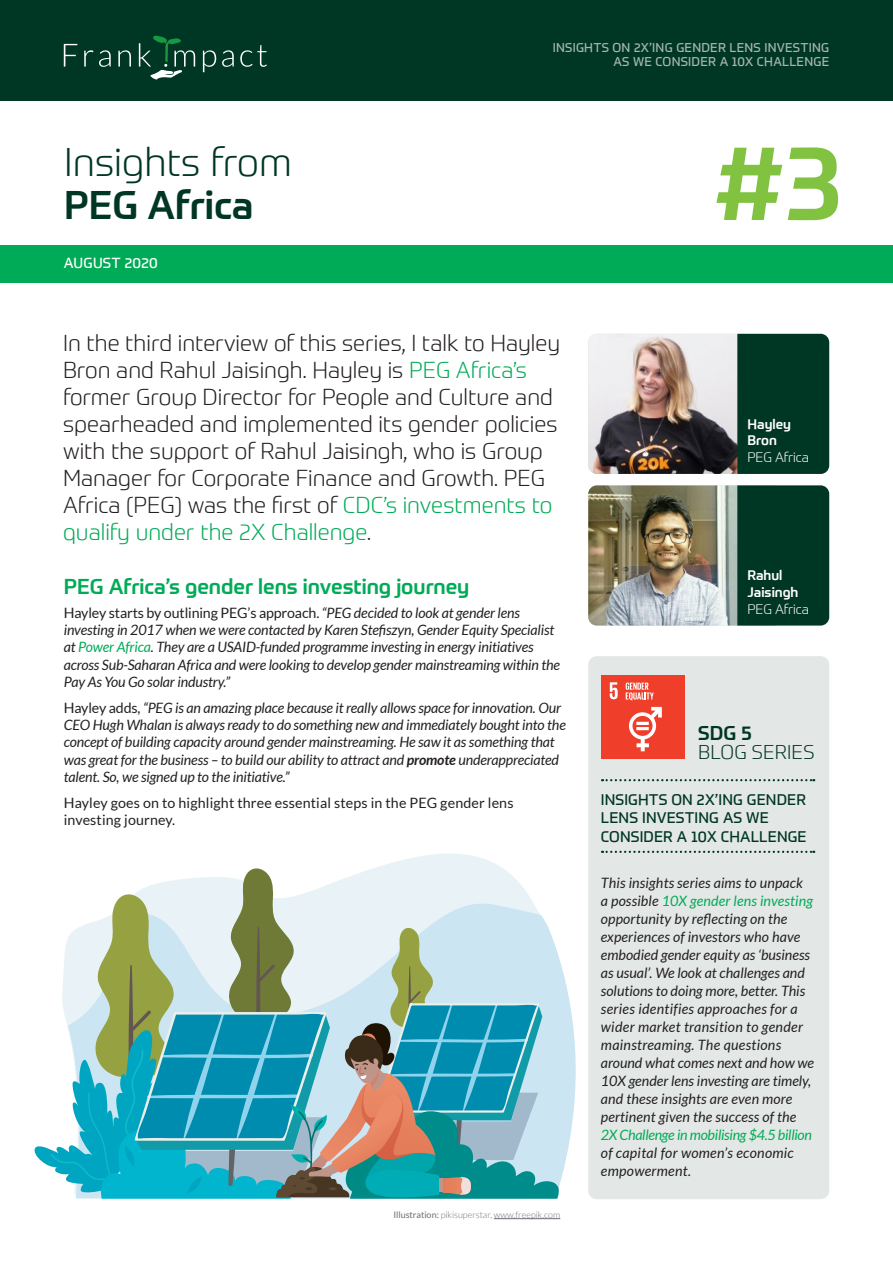
<style>
.page{position:relative;width:893px;height:1263px;background:#fff}
.page>*{position:absolute;margin:0;border:0;box-sizing:border-box;transform-origin:0 0}
.t1{font:500 106.35px "Prometo";color:#81c340}
.t2{font:300 39px/43.5px "Prometo";color:#003624}
.intro_2{font:300 22.5px/27px "Prometo";color:#231f20}
.t3{font:500 21px "Prometo";color:#00ab57}
.t4{font:300 19.5px/18.9px "Prometo";letter-spacing:.01em;color:#003624}
.t5{font:15px/18.8px "Prometo";letter-spacing:.01em;color:#003624}
.body{font:italic 14.25px/18px "Lato";color:#231f20}
.body_no_space_above{font:italic 14.25px/17.2px "Lato";letter-spacing:-.01em;color:#231f20}
.body-2{font:14.25px/17.2px "Lato";letter-spacing:.01em;color:#231f20}
.t6{font:14.25px "Prometo";letter-spacing:.015em;color:#fff}
.t7{font:500 13.5px/16.5px "Prometo";color:#fff}
.t8{font:300 13.5px "Prometo";letter-spacing:-.01em;color:#fff}
.t9{font:12.45px/14.2px "Prometo";letter-spacing:.02em;color:#a5b7b0;text-align:right}
.body-3{font:300 9px "Lato";color:#6a6e76}
.s1{font-weight:500}
.s2{color:#00ab57}
.s3{font-style:normal}
.s4{font-weight:700}
.s5{font-weight:400}
</style>
<div class="page">
<div style="left:0;top:245px;width:893px;height:37px;background:#00ab57"></div>
<div style="left:0;top:0;width:893px;height:101px;background:#003624"></div>
<svg style="left:64px;top:35px;width:203px;height:45px"></svg>
<div style="left:588px;top:656px;width:241px;height:543px;background:#e3e7e5;border-radius:9px"></div>
<img style="left:588px;top:334px;width:149px;height:140px">
<img style="left:588px;top:485px;width:149px;height:140px">
<div style="left:601px;top:675px;width:83px;height:84px;background:#ef3e2a"></div>
<svg style="left:610px;top:682px;width:8px;height:17px"></svg>
<svg style="left:629px;top:707px;width:33px;height:44px"></svg>
<svg style="left:626px;top:682px;width:28px;height:18px"></svg>
<svg style="left:602px;top:779px;width:212px;height:2px"></svg>
<svg style="left:602px;top:851px;width:212px;height:2px"></svg>
<div style="left:737px;top:334px;width:92px;height:140px;background:#003624"></div>
<div style="left:737px;top:485px;width:92px;height:140px;background:#003624"></div>
<hr style="left:494px;top:1218px;width:66px;height:1px;background:#6a6e76">
<svg style="left:379px;top:853px;width:121px;height:14px;fill:#e9f3f7"></svg>
<svg style="left:563px;top:973px;width:13px;height:198px;fill:#cbe5f2"></svg>
<svg style="left:34px;top:867px;width:529px;height:332px;background:#8ec1c4"></svg>
<p class="t9" style="left:553px;top:40px;width:278px">INSIGHTS ON 2X’ING GENDER LENS INVESTING<br>AS WE CONSIDER A 10X CHALLENGE</p>
<p class="t2" style="left:64px;top:140px;width:229px">Insights from<br><span class="s1">PEG Africa</span></p>
<p class="t1" style="left:713px;top:116px;width:131px">#3</p>
<p class="t6" style="left:64px;top:254px;width:95px">AUGUST 2020</p>
<p class="intro_2" style="left:63px;top:330px;width:499px">In the third interview of this series, I talk to Hayley Bron and Rahul Jaisingh. Hayley is <span class="s2">PEG Africa’s </span>former Group Director for People and Culture and spearheaded and implemented its gender policies with the support of Rahul Jaisingh, who is Group Manager for Corporate Finance and Growth. PEG Africa (PEG) was the first of <span class="s2">CDC’s investments to qualify under the 2X Challenge</span>.</p>
<p class="t3" style="left:64px;top:574px;width:407px">PEG Africa’s gender lens investing journey</p>
<p class="body_no_space_above" style="left:64px;top:605px;width:498px"><span class="s3">Hayley starts by outlining PEG’s approach.</span> “PEG decided to look at gender lens investing in 2017 when we were contacted by Karen Stefiszyn, Gender Equity Specialist at <span class="s2">Power Africa</span>. They are a USAID-funded programme investing in energy initiatives across Sub-Saharan Africa and were looking to develop gender mainstreaming within the Pay As You Go solar industry.”</p>
<p class="body" style="left:64px;top:699px;width:504px;line-height:17.2px"><span class="s3">Hayley adds,</span> “PEG is an amazing place because it really allows space for innovation. Our CEO Hugh Whalan is always ready to do something new and immediately bought into the concept of building capacity around gender mainstreaming. He saw it as something that was great for the business – to build our ability to attract and <span class="s4">promote</span> underappreciated talent. So, we signed up to the initiative.”</p>
<p class="body-2" style="left:64px;top:794px;width:451px">Hayley goes on to highlight three essential steps in the PEG gender lens investing journey.</p>
<p class="body-3" style="left:393px;top:1210px;width:168px"><span class="s5">Illustration:</span> pikisuperstar, www.freepik.com</p>
<p class="t7" style="left:747px;top:415px;width:45px">Hayley<br>Bron</p>
<p class="t8" style="left:747px;top:449px;width:63px">PEG Africa</p>
<p class="t7" style="left:747px;top:567px;width:52px">Rahul<br>Jaisingh</p>
<p class="t8" style="left:747px;top:601px;width:63px">PEG Africa</p>
<p class="t4" style="left:698px;top:723px;width:118px"><span class="s1">SDG 5<br></span>BLOG SERIES</p>
<p class="t5" style="left:601px;top:790px;width:207px">INSIGHTS ON 2X’ING GENDER<br>LENS INVESTING AS WE<br>CONSIDER A 10X CHALLENGE</p>
<p class="body" style="left:601px;top:874px;width:215px">This insights series aims to unpack<br>a possible <span class="s2">10X gender lens investing </span>opportunity by reflecting on the experiences of investors who have embodied gender equity as ‘business as usual’. We look at challenges and solutions to doing more, better. This series identifies approaches for a wider market transition to gender mainstreaming. The questions around what comes next and how we 10X gender lens investing are timely, and these insights are even more pertinent given the success of the <span class="s2">2X Challenge in mobilising $4.5 billion </span>of capital for women’s economic empowerment.</p>
</div>
